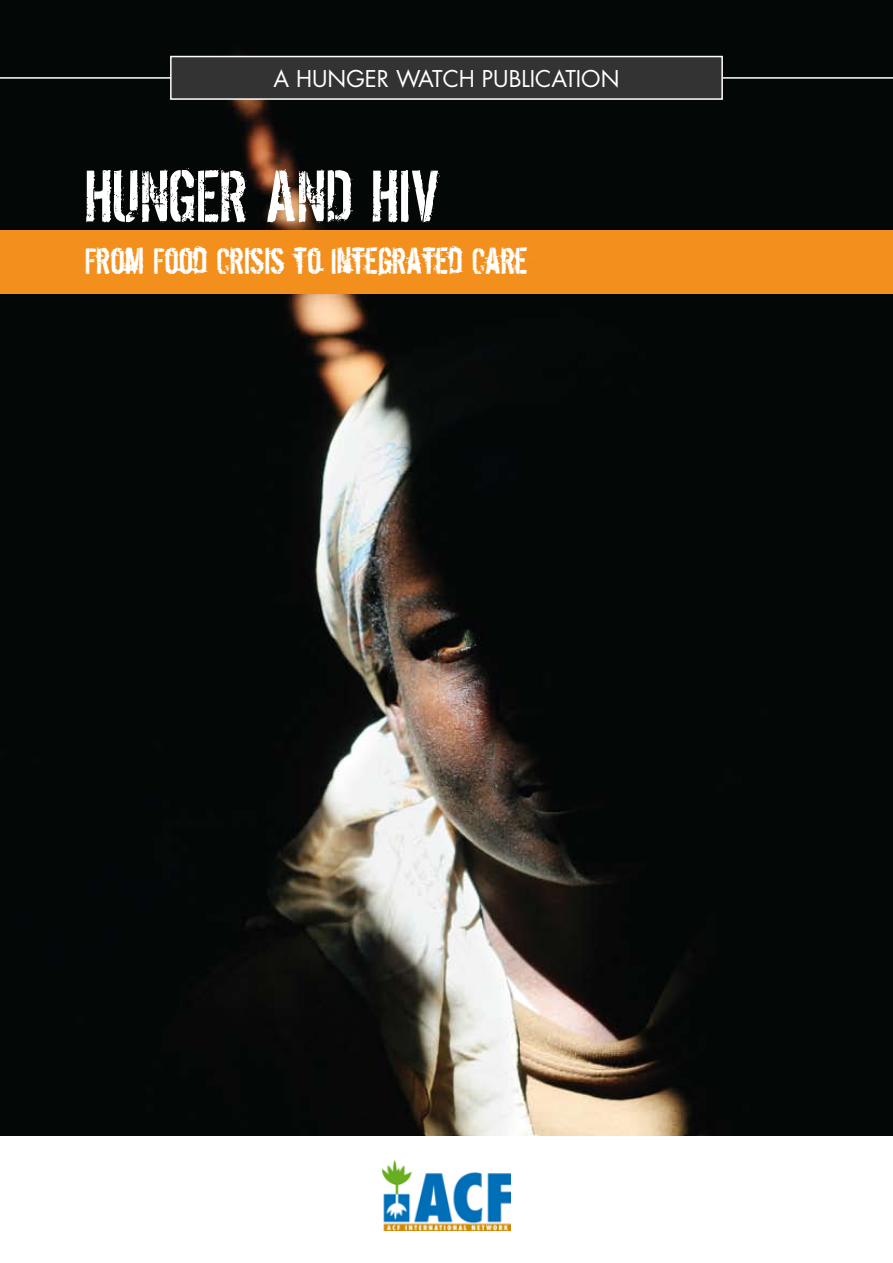
<style>
.page{position:relative;width:893px;height:1263px;background:#fff}
.page>*{position:absolute;margin:0;border:0;box-sizing:border-box;transform-origin:0 0}
.t1{font:67.5px "Dirty Ego";color:#fff}
.t2{font:33px "Dirty Ego";color:#fff}
.t3{font:22.5px "Futura";color:#fff}
</style>
<div class="page">
<img style="left:0;top:0;width:893px;height:1135px">
<div style="left:0;top:230px;width:893px;height:63px;background:#f3901d"></div>
<img style="left:383px;top:1161px;width:127px;height:70px">
<hr style="left:0;top:77px;width:893px;height:2px;background:#fff">
<div style="left:171px;top:57px;width:551px;height:42px;background:#333"></div>
<div style="left:170px;top:56px;width:553px;height:44px;border:2px solid #fff"></div>
<p class="t3" style="left:273px;top:63px;width:347px">A HUNGER WATCH PUBLICATION</p>
<h1 class="t1" style="left:85px;top:155px;width:357px">HUNGER AND HIV</h1>
<p class="t2" style="left:85px;top:241px;width:444px">FROM FOOD CRISIS TO INTEGRATED CARE</p>
</div>
